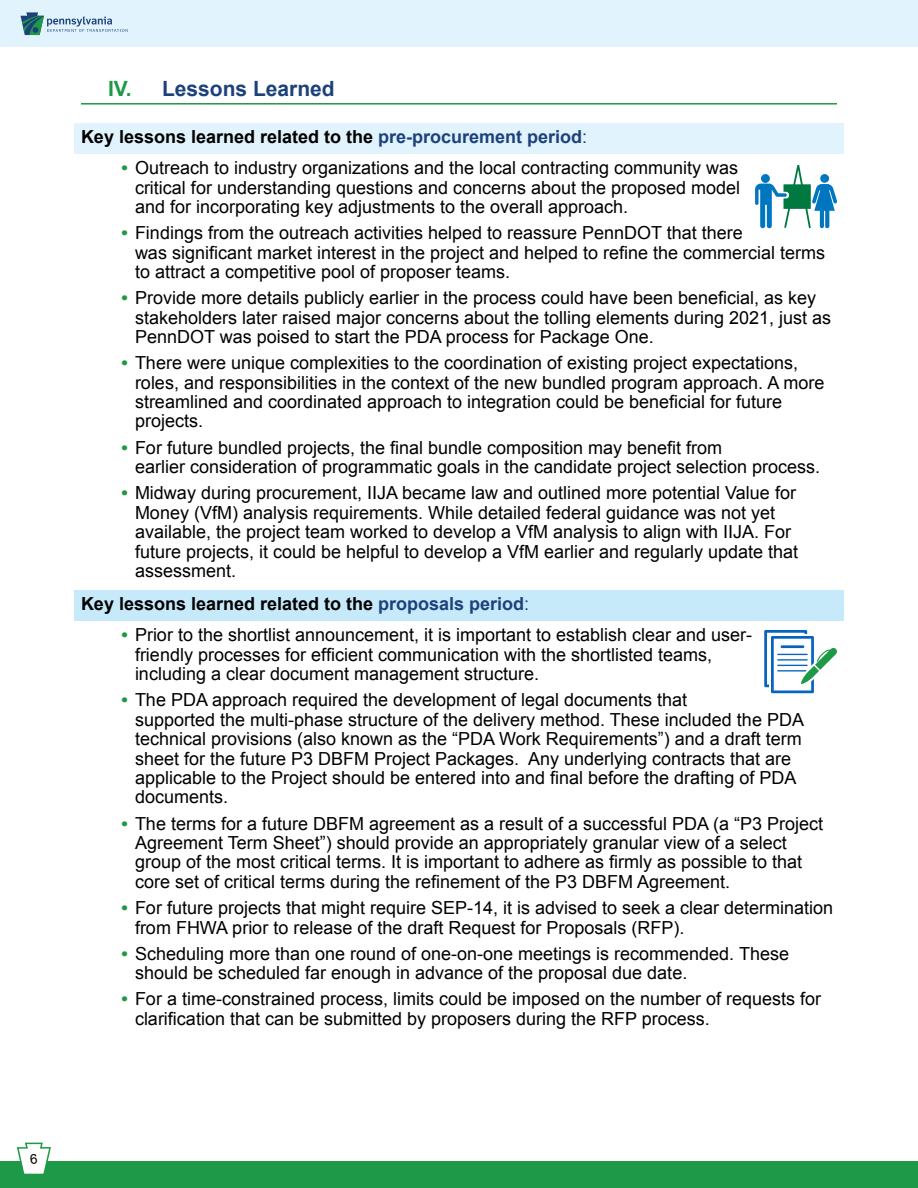
<style>
.page{position:relative;width:918px;height:1188px;background:#fff}
.page>*{position:absolute;margin:0;border:0;box-sizing:border-box;transform-origin:0 0}
.t1{font:700 21px "Arial";color:#1d417b}
.t2{font:18px/19.5px "Arial";color:#000}
.t3{font:700 18px "Arial";color:#000}
.s1{color:#1e9947}
.s2{color:#1d417b}
.s3{font-weight:400;color:#1d417b}
.s4{font-weight:700;color:#1e9947}
</style>
<div class="page">
<div style="left:0;top:1161px;width:918px;height:27px;background:#1e9947"></div>
<div style="left:0;top:0;width:918px;height:46px;background:#e1f4fd"></div>
<svg style="left:21px;top:12px;width:107px;height:23px"></svg>
<hr style="left:81px;top:103px;width:756px;height:2px;background:#1e9947">
<div style="left:74px;top:123px;width:770px;height:30px;background:#e1f4fd"></div>
<div style="left:74px;top:590px;width:770px;height:30px;background:#c7eafb"></div>
<svg style="left:755px;top:165px;width:82px;height:64px"></svg>
<svg style="left:764px;top:630px;width:73px;height:63px"></svg>
<svg style="left:17px;top:1142px;width:34px;height:32px"></svg>
<p class="t1" style="left:108px;top:75px;width:228px"><span class="s1">IV.</span> Lessons Learned</p>
<p class="t3" style="left:81px;top:125px;width:508px">Key lessons learned related to the <span class="s2">pre-procurement period</span><span class="s3">:</span></p>
<p class="t2" style="left:135px;top:158px;width:607px;text-align:justify;text-indent:-14px"><span class="s4">•</span> Outreach to industry organizations and the local contracting community was critical for understanding questions and concerns about the proposed model and for incorporating key adjustments to the overall approach.</p>
<p class="t2" style="left:135px;top:223px;width:692px;text-indent:-14px"><span class="s4">•</span> Findings from the outreach activities helped to reassure PennDOT that there<br>was significant market interest in the project and helped to refine the commercial terms to attract a competitive pool of proposer teams.</p>
<p class="t2" style="left:135px;top:288px;width:698px;text-indent:-14px"><span class="s4">•</span> Provide more details publicly earlier in the process could have been beneficial, as key stakeholders later raised major concerns about the tolling elements during 2021, just as<br>PennDOT was poised to start the PDA process for Package One.</p>
<p class="t2" style="left:135px;top:353px;width:691px;text-indent:-14px"><span class="s4">•</span> There were unique complexities to the coordination of existing project expectations, roles, and responsibilities in the context of the new bundled program approach. A more streamlined and coordinated approach to integration could be beneficial for future projects.</p>
<p class="t2" style="left:135px;top:438px;width:687px;text-indent:-14px"><span class="s4">•</span> For future bundled projects, the final bundle composition may benefit from<br>earlier consideration of programmatic goals in the candidate project selection process.</p>
<p class="t2" style="left:135px;top:483px;width:665px;text-indent:-14px"><span class="s4">•</span> Midway during procurement, IIJA became law and outlined more potential Value for Money (VfM) analysis requirements. While detailed federal guidance was not yet available, the project team worked to develop a VfM analysis to align with IIJA. For future projects, it could be helpful to develop a VfM earlier and regularly update that assessment.</p>
<p class="t3" style="left:81px;top:592px;width:450px">Key lessons learned related to the <span class="s2">proposals period</span><span class="s3">:</span></p>
<p class="t2" style="left:135px;top:625px;width:619px;text-indent:-14px"><span class="s4">•</span> Prior to the shortlist announcement, it is important to establish clear and user&shy;friendly processes for efficient communication with the shortlisted teams, including a clear document management structure.</p>
<p class="t2" style="left:135px;top:690px;width:671px;text-indent:-14px"><span class="s4">•</span> The PDA approach required the development of legal documents that<br>supported the multi-phase structure of the delivery method. These included the PDA technical provisions (also known as the “PDA Work Requirements”) and a draft term sheet for the future P3 DBFM Project Packages. Any underlying contracts that are applicable to the Project should be entered into and final before the drafting of PDA documents.</p>
<p class="t2" style="left:135px;top:814px;width:690px;text-indent:-14px"><span class="s4">•</span> The terms for a future DBFM agreement as a result of a successful PDA (a “P3 Project Agreement Term Sheet”) should provide an appropriately granular view of a select group of the most critical terms. It is important to adhere as firmly as possible to that core set of critical terms during the refinement of the P3 DBFM Agreement.</p>
<p class="t2" style="left:135px;top:898px;width:700px;text-indent:-14px"><span class="s4">•</span> For future projects that might require SEP-14, it is advised to seek a clear determination from FHWA prior to release of the draft Request for Proposals (RFP).</p>
<p class="t2" style="left:135px;top:944px;width:656px;text-indent:-14px"><span class="s4">•</span> Scheduling more than one round of one-on-one meetings is recommended. These should be scheduled far enough in advance of the proposal due date.</p>
<p class="t2" style="left:135px;top:989px;width:688px;text-indent:-14px"><span class="s4">•</span> For a time-constrained process, limits could be imposed on the number of requests for clarification that can be submitted by proposers during the RFP process.</p>
</div>
